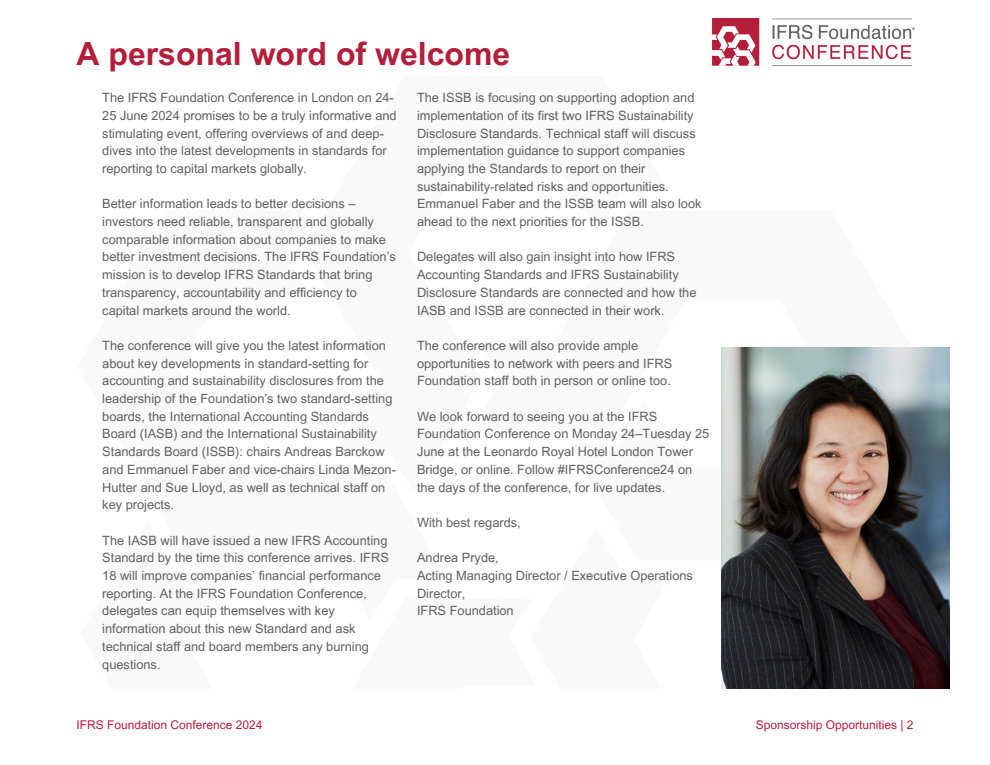
<style>
.page{position:relative;width:990px;height:765px;background:#fff}
.page>*{position:absolute;margin:0;border:0;box-sizing:border-box;transform-origin:0 0}
.t1{font:700 32px "Arial MT Pro";color:#b31e3b}
.t2{font:12.8px/17.7px "Arial MT Pro";color:#5f6062}
.t3{font:12px "Arial MT Pro";color:#b31e3b}
</style>
<div class="page">
<img style="left:712px;top:18px;width:203px;height:49px">
<img style="left:722px;top:347px;width:227px;height:341px">
<p class="t1" style="left:76px;top:42px;width:435px">A personal word of welcome</p>
<p class="t2" style="left:102px;top:90px;width:296px">The IFRS Foundation Conference in London on 24- 25 June 2024 promises to be a truly informative and stimulating event, offering overviews of and deep&shy;dives into the latest developments in standards for reporting to capital markets globally.</p>
<p class="t2" style="left:102px;top:197px;width:295px">Better information leads to better decisions – investors need reliable, transparent and globally comparable information about companies to make better investment decisions. The IFRS Foundation’s mission is to develop IFRS Standards that bring transparency, accountability and efficiency to capital markets around the world.</p>
<p class="t2" style="left:102px;top:338px;width:295px">The conference will give you the latest information about key developments in standard-setting for accounting and sustainability disclosures from the leadership of the Foundation’s two standard-setting boards, the International Accounting Standards Board (IASB) and the International Sustainability Standards Board (ISSB): chairs Andreas Barckow and Emmanuel Faber and vice-chairs Linda Mezon-Hutter and Sue Lloyd, as well as technical staff on key projects.</p>
<p class="t2" style="left:102px;top:533px;width:288px">The IASB will have issued a new IFRS Accounting Standard by the time this conference arrives. IFRS 18 will improve companies’ financial performance reporting. At the IFRS Foundation Conference, delegates can equip themselves with key information about this new Standard and ask technical staff and board members any burning questions.</p>
<p class="t2" style="left:417px;top:90px;width:286px">The ISSB is focusing on supporting adoption and implementation of its first two IFRS Sustainability Disclosure Standards. Technical staff will discuss implementation guidance to support companies applying the Standards to report on their sustainability-related risks and opportunities.<br>Emmanuel Faber and the ISSB team will also look ahead to the next priorities for the ISSB.</p>
<p class="t2" style="left:417px;top:250px;width:281px">Delegates will also gain insight into how IFRS Accounting Standards and IFRS Sustainability Disclosure Standards are connected and how the IASB and ISSB are connected in their work.</p>
<p class="t2" style="left:417px;top:338px;width:257px">The conference will also provide ample opportunities to network with peers and IFRS<br>Foundation staff both in person or online too.</p>
<p class="t2" style="left:417px;top:409px;width:294px">We look forward to seeing you at the IFRS Foundation Conference on Monday 24–Tuesday 25<br>June at the Leonardo Royal Hotel London Tower Bridge, or online. Follow #IFRSConference24 on the days of the conference, for live updates.</p>
<p class="t2" style="left:417px;top:515px;width:105px">With best regards,</p>
<p class="t2" style="left:417px;top:551px;width:83px">Andrea Pryde,</p>
<p class="t2" style="left:417px;top:568px;width:277px">Acting Managing Director / Executive Operations<br>Director,</p>
<p class="t2" style="left:417px;top:604px;width:98px">IFRS Foundation</p>
<p class="t3" style="left:76px;top:720px;width:188px">IFRS Foundation Conference 2024</p>
<p class="t3" style="left:756px;top:720px;width:159px">Sponsorship Opportunities | 2</p>
</div>
